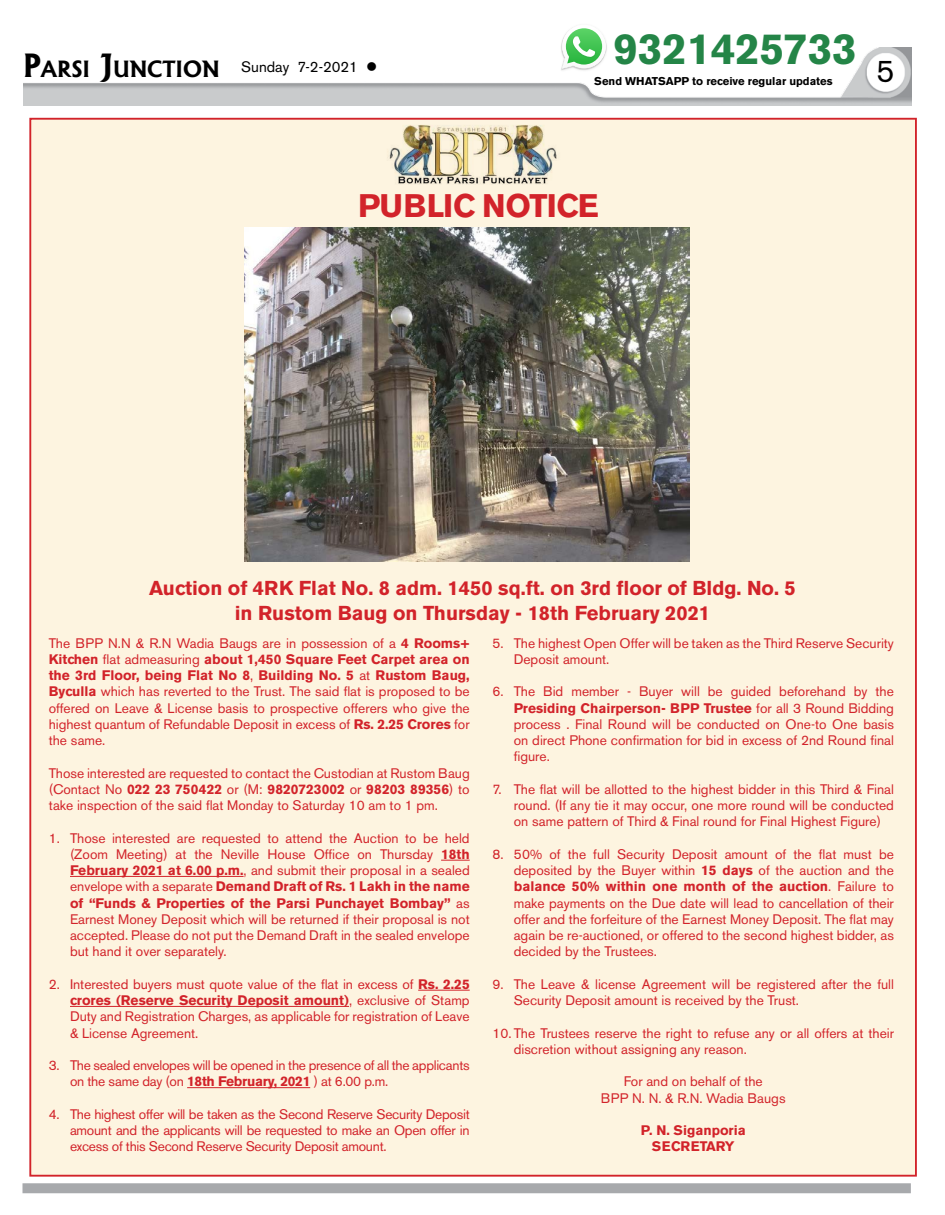
<style>
.page{position:relative;width:945px;height:1215px;background:#fff}
.page>*{position:absolute;margin:0;border:0;box-sizing:border-box;transform-origin:0 0}
.t1{font:700 43.38px "Akzidenz Grotesk BE";color:#248547}
.t2{font:700 32.38px "Akzidenz Grotesk BE";letter-spacing:-.02em;color:#d2232a}
.t3{font:31.25px "Akzidenz Grotesk BE";color:#000}
.t4{font:700 20px/25px "Akzidenz Grotesk BE";color:#d2232a;text-align:center}
.t5{font:15px "Akzidenz Grotesk BE";color:#000}
.t6{font:13.75px/16.2px "Akzidenz Grotesk BE";color:#d2232a;text-align:justify}
.t7{font:13.75px/16.2px "Akzidenz Grotesk BE";letter-spacing:-.02em;color:#d2232a}
.t8{font:700 13.75px/16.2px "Akzidenz Grotesk BE";color:#d2232a;text-align:center}
.t9{font:700 11.25px "Akzidenz Grotesk BE";color:#000}
.s1{font-family:"Albertus";font-weight:700;font-size:30.62px}
.s2{font-family:"Albertus";font-weight:700;font-size:21.5px}
.s3{font-weight:700}
</style>
<div class="page">
<img style="left:24px;top:48px;width:887px;height:58px">
<div style="left:22px;top:1183px;width:889px;height:10px;background:#a7a9ac"></div>
<img style="left:558px;top:48px;width:52px;height:25px">
<img style="left:561px;top:42px;width:46px;height:28px">
<svg style="left:562px;top:28px;width:44px;height:41px"></svg>
<div style="left:29px;top:118px;width:888px;height:1059px;background:#fdf4e0;border:2px solid #d2232a"></div>
<svg style="left:441px;top:860px;width:29px;height:1px"></svg>
<hr style="left:70px;top:876px;width:174px;height:1px;background:#d2232a">
<hr style="left:418px;top:990px;width:52px;height:1px;background:#d2232a">
<hr style="left:70px;top:1006px;width:279px;height:1px;background:#d2232a">
<hr style="left:187px;top:1087px;width:123px;height:1px;background:#d2232a">
<img style="left:379px;top:118px;width:187px;height:67px">
<img style="left:245px;top:228px;width:444px;height:333px">
<p class="t5" style="left:23px;top:58px;width:356px"><span class="s1">P</span><span class="s2">ARSI</span> <span class="s1">J</span><span class="s2">UNCTION</span> Sunday 7-2-2021 ●</p>
<h1 class="t1" style="left:614px;top:24px;width:244px">9321425733</h1>
<p class="t9" style="left:594px;top:75px;width:240px">Send WHATSAPP to receive regular updates</p>
<h3 class="t3" style="left:877px;top:52px;width:20px">5</h3>
<h2 class="t2" style="left:358px;top:187px;width:242px">PUBLIC NOTICE</h2>
<h3 class="t4" style="left:149px;top:575px;width:648px">Auction of 4RK Flat No. 8 adm. 1450 sq.ft. on 3rd floor of Bldg. No. 5 in Rustom Baug on Thursday - 18th February 2021</h3>
<p class="t6" style="left:49px;top:635px;width:423px">The BPP N.N &amp; R.N Wadia Baugs are in possession of a <span class="s3">4 Rooms+ Kitchen</span> flat admeasuring <span class="s3">about 1,450 Square Feet Carpet area on the 3rd Floor, being Flat No 8</span>, <span class="s3">Building No. 5</span> at <span class="s3">Rustom Baug, Byculla</span> which has reverted to the Trust. The said flat is proposed to be offered on Leave &amp; License basis to prospective offerers who give the highest quantum of Refundable Deposit in excess of <span class="s3">Rs. 2.25 Crores</span> for the same.</p>
<p class="t6" style="left:49px;top:765px;width:423px">Those interested are requested to contact the Custodian at Rustom Baug (Contact No <span class="s3">022 23 750422</span> or (M: <span class="s3">9820723002</span> or <span class="s3">98203 89356</span>) to take inspection of the said flat Monday to Saturday 10 am to 1 pm.</p>
<p class="t6" style="left:70px;top:830px;width:401px;text-indent:-21px">1. Those interested are requested to attend the Auction to be held (Zoom Meeting) at the Neville House Office on Thursday <span class="s3">18th February 2021 at 6.00 p.m.</span>, and submit their proposal in a sealed envelope with a separate <span class="s3">Demand Draft of Rs. 1 Lakh in the name of “Funds &amp; Properties of the Parsi Punchayet Bombay”</span> as Earnest Money Deposit which will be returned if their proposal is not accepted. Please do not put the Demand Draft in the sealed envelope but hand it over separately.</p>
<p class="t6" style="left:70px;top:976px;width:401px;text-indent:-21px">2. Interested buyers must quote value of the flat in excess of <span class="s3">Rs. 2.25 crores (Reserve Security Deposit amount)</span>, exclusive of Stamp Duty and Registration Charges, as applicable for registration of Leave &amp; License Agreement.</p>
<p class="t7" style="left:70px;top:1057px;width:401px;text-indent:-21px">3. The sealed envelopes will be opened in the presence of all the applicants on the same day (on <span class="s3">18th February, 2021</span> ) at 6.00 p.m.</p>
<p class="t6" style="left:70px;top:1106px;width:401px;text-indent:-21px">4. The highest offer will be taken as the Second Reserve Security Deposit amount and the applicants will be requested to make an Open offer in excess of this Second Reserve Security Deposit amount.</p>
<p class="t6" style="left:514px;top:635px;width:382px;text-indent:-21px">5. The highest Open Offer will be taken as the Third Reserve Security<br>Deposit amount.</p>
<p class="t6" style="left:514px;top:683px;width:382px;text-indent:-21px">6. The Bid member - Buyer will be guided beforehand by the <span class="s3">Presiding Chairperson- BPP Trustee</span> for all 3 Round Bidding process . Final Round will be conducted on One-to One basis on direct Phone confirmation for bid in excess of 2nd Round final figure.</p>
<p class="t6" style="left:514px;top:781px;width:382px;text-indent:-21px">7. The flat will be allotted to the highest bidder in this Third &amp; Final round. (If any tie it may occur, one more round will be conducted on same pattern of Third &amp; Final round for Final Highest Figure)</p>
<p class="t6" style="left:514px;top:846px;width:382px;text-indent:-21px">8. 50% of the full Security Deposit amount of the flat must be deposited by the Buyer within <span class="s3">15 days</span> of the auction and the <span class="s3">balance 50% within one month of the auction</span>. Failure to make payments on the Due date will lead to cancellation of their offer and the forfeiture of the Earnest Money Deposit. The flat may again be re-auctioned, or offered to the second highest bidder, as decided by the Trustees.</p>
<p class="t6" style="left:514px;top:976px;width:382px;text-indent:-21px">9. The Leave &amp; license Agreement will be registered after the full<br>Security Deposit amount is received by the Trust.</p>
<p class="t6" style="left:514px;top:1025px;width:382px;text-indent:-21px">10. The Trustees reserve the right to refuse any or all offers at their discretion without assigning any reason.</p>
<p class="t6" style="left:601px;top:1074px;width:186px;text-align:center">For and on behalf of the<br>BPP N. N. &amp; R.N. Wadia Baugs</p>
<p class="t8" style="left:641px;top:1122px;width:107px">P. N. Siganporia<br>SECRETARY</p>
</div>
